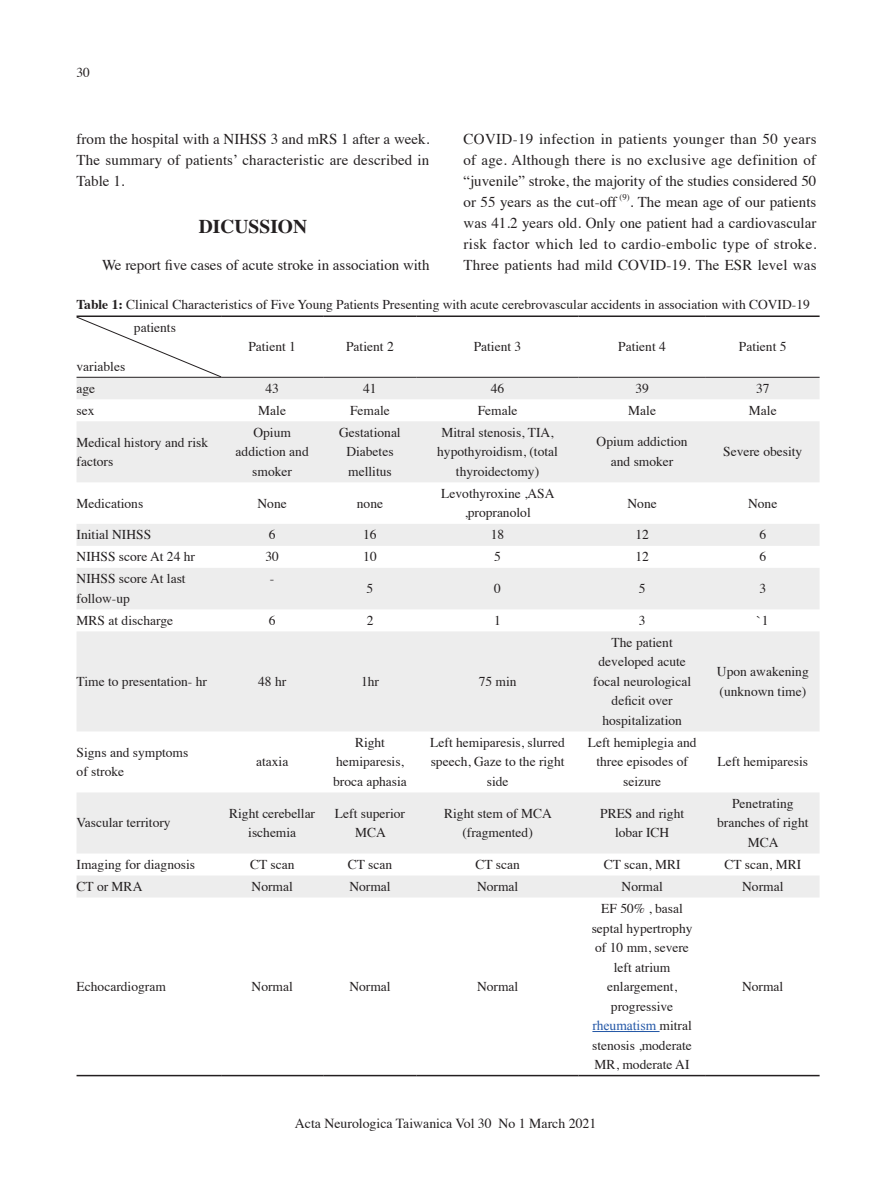
<style>
.page{position:relative;width:893px;height:1191px;background:#fff}
.page>*{position:absolute;margin:0;border:0;box-sizing:border-box;transform-origin:0 0}
.t1{font:700 19.5px "Times";color:#231f20}
.t2{font:15px/21px "Times";color:#231f20;text-align:justify}
.t3{font:13.8px "Times";color:#231f20}
.t4{font:13.5px/19.5px "Times";color:#231f20;text-align:center}
.t5{font:13.5px "Times New Roman";color:#2256a6}
.t6{font:8.7px "Times";color:#231f20}
.s1{font-weight:700}
.s2{font-family:"Times";color:#231f20}
</style>
<div class="page">
<svg style="left:77px;top:378px;width:743px;height:519px;fill:#ededed"></svg>
<hr style="left:77px;top:315px;width:144px;height:2px;background:#231f20">
<hr style="left:221px;top:315px;width:102px;height:2px;background:#231f20">
<hr style="left:323px;top:315px;width:94px;height:2px;background:#231f20">
<hr style="left:417px;top:315px;width:161px;height:2px;background:#231f20">
<hr style="left:578px;top:315px;width:128px;height:2px;background:#231f20">
<hr style="left:706px;top:315px;width:114px;height:2px;background:#231f20">
<hr style="left:77px;top:377px;width:144px;height:1px;background:#231f20">
<hr style="left:221px;top:377px;width:102px;height:1px;background:#231f20">
<hr style="left:323px;top:377px;width:94px;height:1px;background:#231f20">
<hr style="left:417px;top:377px;width:161px;height:1px;background:#231f20">
<hr style="left:578px;top:377px;width:128px;height:1px;background:#231f20">
<hr style="left:706px;top:377px;width:114px;height:1px;background:#231f20">
<hr style="left:77px;top:1074px;width:144px;height:2px;background:#231f20">
<hr style="left:221px;top:1074px;width:102px;height:2px;background:#231f20">
<hr style="left:323px;top:1074px;width:94px;height:2px;background:#231f20">
<hr style="left:417px;top:1074px;width:161px;height:2px;background:#231f20">
<hr style="left:578px;top:1074px;width:128px;height:2px;background:#231f20">
<hr style="left:706px;top:1074px;width:114px;height:2px;background:#231f20">
<hr style="left:592px;top:1031px;width:67px;height:1px;background:#2256a6">
<svg style="left:77px;top:317px;width:144px;height:60px"></svg>
<p class="t4" style="left:77px;top:61px;width:15px">30</p>
<p class="t2" style="left:463px;top:127px;width:354px">COVID-19 infection in patients younger than 50 years of age. Although there is no exclusive age definition of “juvenile” stroke, the majority of the studies considered 50 or 55 years as the cut-off</p>
<p class="t2" style="left:77px;top:127px;width:354px">from the hospital with a NIHSS 3 and mRS 1 after a week.<br>The summary of patients’ characteristic are described in Table 1.</p>
<h1 class="t1" style="left:199px;top:208px;width:110px">DICUSSION</h1>
<p class="t2" style="left:102px;top:253px;width:329px">We report five cases of acute stroke in association with</p>
<p class="t6" style="left:620px;top:189px;width:12px">(9)</p>
<p class="t2" style="left:463px;top:190px;width:355px;text-indent:166px">. The mean age of our patients was 41.2 years old. Only one patient had a cardiovascular risk factor which led to cardio-embolic type of stroke.<br>Three patients had mild COVID-19. The ESR level was</p>
<p class="t4" style="left:134px;top:292px;width:677px;line-height:22.8px;text-align:left;text-indent:-57px"><span class="s1">Table 1:</span> Clinical Characteristics of Five Young Patients Presenting with acute cerebrovascular accidents in association with COVID-19 patients</p>
<p class="t4" style="left:77px;top:355px;width:50px">variables</p>
<p class="t4" style="left:248px;top:336px;width:49px">Patient 1</p>
<p class="t4" style="left:346px;top:336px;width:49px">Patient 2</p>
<p class="t4" style="left:474px;top:336px;width:49px">Patient 3</p>
<p class="t4" style="left:618px;top:336px;width:49px">Patient 4</p>
<p class="t4" style="left:739px;top:336px;width:49px">Patient 5</p>
<p class="t4" style="left:77px;top:377px;width:20px">age</p>
<p class="t4" style="left:265px;top:377px;width:15px">43</p>
<p class="t4" style="left:363px;top:377px;width:15px">41</p>
<p class="t4" style="left:491px;top:377px;width:15px">46</p>
<p class="t4" style="left:635px;top:377px;width:15px">39</p>
<p class="t4" style="left:756px;top:377px;width:15px">37</p>
<p class="t4" style="left:77px;top:399px;width:19px">sex</p>
<p class="t4" style="left:258px;top:399px;width:29px">Male</p>
<p class="t4" style="left:350px;top:399px;width:41px">Female</p>
<p class="t4" style="left:478px;top:399px;width:41px">Female</p>
<p class="t4" style="left:628px;top:399px;width:29px">Male</p>
<p class="t4" style="left:749px;top:399px;width:29px">Male</p>
<p class="t4" style="left:77px;top:431px;width:133px;text-align:left">Medical history and risk factors</p>
<p class="t4" style="left:236px;top:421px;width:75px">Opium addiction and smoker</p>
<p class="t4" style="left:339px;top:421px;width:63px">Gestational<br>Diabetes mellitus</p>
<p class="t4" style="left:437px;top:421px;width:122px">Mitral stenosis, TIA, hypothyroidism, (total thyroidectomy)</p>
<p class="t4" style="left:597px;top:431px;width:93px">Opium addiction and smoker</p>
<p class="t4" style="left:723px;top:441px;width:81px">Severe obesity</p>
<p class="t4" style="left:77px;top:492px;width:68px">Medications</p>
<p class="t4" style="left:258px;top:492px;width:31px">None</p>
<p class="t4" style="left:357px;top:492px;width:28px">none</p>
<p class="t4" style="left:441px;top:482px;width:115px">Levothyroxine ,ASA ,propranolol</p>
<p class="t4" style="left:627px;top:492px;width:31px">None</p>
<p class="t4" style="left:748px;top:492px;width:31px">None</p>
<p class="t4" style="left:77px;top:524px;width:76px">Initial NIHSS</p>
<p class="t4" style="left:269px;top:524px;width:8px">6</p>
<p class="t4" style="left:363px;top:524px;width:15px">16</p>
<p class="t4" style="left:491px;top:524px;width:15px">18</p>
<p class="t4" style="left:635px;top:524px;width:15px">12</p>
<p class="t4" style="left:759px;top:524px;width:8px">6</p>
<p class="t4" style="left:77px;top:546px;width:120px">NIHSS score At 24 hr</p>
<p class="t4" style="left:265px;top:546px;width:15px">30</p>
<p class="t4" style="left:363px;top:546px;width:15px">10</p>
<p class="t4" style="left:494px;top:546px;width:8px">5</p>
<p class="t4" style="left:635px;top:546px;width:15px">12</p>
<p class="t4" style="left:759px;top:546px;width:8px">6</p>
<p class="t4" style="left:77px;top:568px;width:111px;text-align:left">NIHSS score At last follow-up</p>
<p class="t4" style="left:270px;top:568px;width:6px">-</p>
<p class="t4" style="left:367px;top:577px;width:8px">5</p>
<p class="t4" style="left:494px;top:577px;width:8px">0</p>
<p class="t4" style="left:639px;top:577px;width:8px">5</p>
<p class="t4" style="left:759px;top:577px;width:8px">3</p>
<p class="t4" style="left:77px;top:609px;width:98px">MRS at discharge</p>
<p class="t4" style="left:269px;top:609px;width:8px">6</p>
<p class="t4" style="left:367px;top:609px;width:8px">2</p>
<p class="t4" style="left:494px;top:609px;width:8px">1</p>
<p class="t4" style="left:639px;top:609px;width:8px">3</p>
<p class="t4" style="left:757px;top:609px;width:13px">`1</p>
<p class="t4" style="left:77px;top:670px;width:132px">Time to presentation- hr</p>
<p class="t4" style="left:258px;top:670px;width:30px">48 hr</p>
<p class="t4" style="left:361px;top:670px;width:19px">1hr</p>
<p class="t4" style="left:479px;top:670px;width:39px">75 min</p>
<p class="t4" style="left:593px;top:631px;width:99px">The patient developed acute focal neurological deficit over hospitalization</p>
<p class="t4" style="left:77px;top:741px;width:113px;text-align:left">Signs and symptoms of stroke</p>
<p class="t4" style="left:256px;top:751px;width:34px">ataxia</p>
<p class="t4" style="left:333px;top:731px;width:75px">Right hemiparesis, broca aphasia</p>
<p class="t4" style="left:430px;top:731px;width:136px">Left hemiparesis, slurred speech, Gaze to the right side</p>
<p class="t4" style="left:588px;top:731px;width:110px">Left hemiplegia and three episodes of seizure</p>
<p class="t4" style="left:717px;top:660px;width:93px;text-align:left">Upon awakening (unknown time)</p>
<p class="t4" style="left:718px;top:751px;width:92px">Left hemiparesis</p>
<p class="t4" style="left:77px;top:812px;width:96px">Vascular territory</p>
<p class="t4" style="left:229px;top:802px;width:87px">Right cerebellar ischemia</p>
<p class="t4" style="left:335px;top:802px;width:72px">Left superior<br>MCA</p>
<p class="t4" style="left:444px;top:802px;width:109px">Right stem of MCA (fragmented)</p>
<p class="t4" style="left:600px;top:802px;width:86px">PRES and right lobar ICH</p>
<p class="t4" style="left:717px;top:792px;width:93px">Penetrating branches of right<br>MCA</p>
<p class="t4" style="left:77px;top:853px;width:120px">Imaging for diagnosis</p>
<p class="t4" style="left:250px;top:853px;width:46px">CT scan</p>
<p class="t4" style="left:348px;top:853px;width:46px">CT scan</p>
<p class="t4" style="left:475px;top:853px;width:46px">CT scan</p>
<p class="t4" style="left:604px;top:853px;width:78px">CT scan, MRI</p>
<p class="t4" style="left:724px;top:853px;width:78px">CT scan, MRI</p>
<p class="t4" style="left:77px;top:875px;width:67px">CT or MRA</p>
<p class="t4" style="left:252px;top:875px;width:43px">Normal</p>
<p class="t4" style="left:349px;top:875px;width:43px">Normal</p>
<p class="t4" style="left:477px;top:875px;width:43px">Normal</p>
<p class="t4" style="left:622px;top:875px;width:43px">Normal</p>
<p class="t4" style="left:742px;top:875px;width:43px">Normal</p>
<p class="t4" style="left:77px;top:975px;width:91px">Echocardiogram</p>
<p class="t4" style="left:252px;top:975px;width:43px">Normal</p>
<p class="t4" style="left:349px;top:975px;width:43px">Normal</p>
<p class="t4" style="left:477px;top:975px;width:43px">Normal</p>
<p class="t4" style="left:592px;top:897px;width:102px">EF 50% , basal septal hypertrophy of 10 mm, severe left atrium enlargement, progressive</p>
<p class="t5" style="left:592px;top:1016px;width:101px">rheumatism <span class="s2">mitral</span></p>
<p class="t4" style="left:592px;top:1034px;width:101px;text-align:left">stenosis ,moderate<br>MR, moderate AI</p>
<p class="t3" style="left:295px;top:1110px;width:303px">Acta Neurologica Taiwanica Vol 30 No 1 March 2021</p>
<p class="t4" style="left:742px;top:975px;width:43px">Normal</p>
</div>
